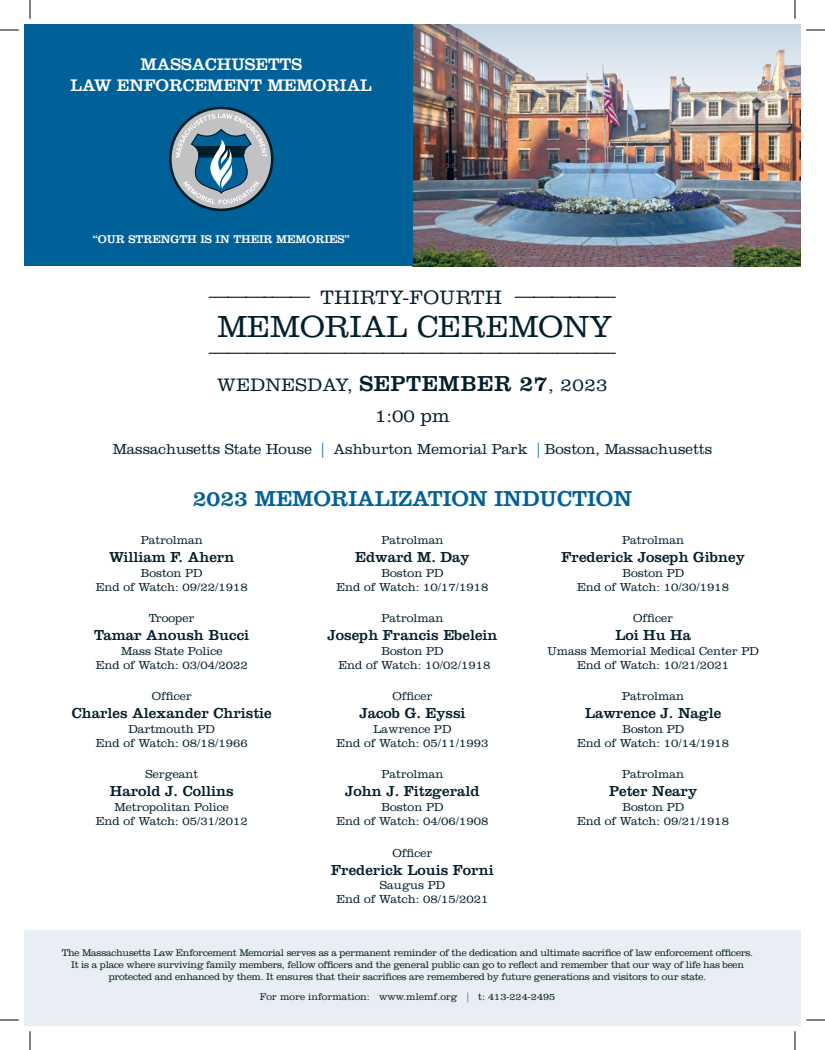
<style>
.page{position:relative;width:825px;height:1050px;background:#fff}
.page>*{position:absolute;margin:0;border:0;box-sizing:border-box;transform-origin:0 0}
.t1{font:300 31.62px "Clarendon LT Std";color:#031f2c}
.t2{font:22.5px "Clarendon LT Std";color:#006198}
.t3{font:300 20.12px "Clarendon LT Std";letter-spacing:.025em;color:#031f2c}
.t4{font:300 18.75px/30.6px "Clarendon LT Std";letter-spacing:.025em;color:#031f2c;text-align:center}
.t5{font:17.38px/20.9px "Clarendon LT Std";color:#fff;text-align:center}
.t6{font:15px "Clarendon LT Std";color:#031f2c}
.t7{font:300 15px "Clarendon LT Std";color:#031f2c}
.t8{font:300 12px/14.4px "Clarendon LT Std";color:#031f2c;text-align:center}
.t9{font:11.62px "Clarendon LT Std";color:#fff}
.t10{font:300 10px/12px "Clarendon LT Std";letter-spacing:-.025em;color:#031f2c;text-align:center}
.t11{font:300 10px "Clarendon LT Std";color:#031f2c}
.s1{font-weight:400;font-size:22.5px}
.s2{color:#006198}
</style>
<div class="page">
<div style="left:412px;top:24px;width:389px;height:242px;background:#231f20;opacity:.2"></div>
<div style="left:24px;top:930px;width:777px;height:96px;background:#e9eef5"></div>
<div style="left:24px;top:24px;width:388px;height:242px;background:#006198"></div>
<svg style="left:170px;top:108px;width:102px;height:102px"></svg>
<div style="left:169px;top:107px;width:104px;height:104px;border:3px solid #001f2d;border-radius:50%"></div>
<svg style="left:176px;top:113px;width:91px;height:91px"></svg>
<svg style="left:0;top:29px;width:19px;height:2px"></svg>
<svg style="left:806px;top:29px;width:19px;height:2px"></svg>
<svg style="left:0;top:1019px;width:19px;height:2px"></svg>
<svg style="left:806px;top:1019px;width:19px;height:2px"></svg>
<svg style="left:29px;top:0;width:2px;height:19px"></svg>
<svg style="left:29px;top:1031px;width:2px;height:19px"></svg>
<svg style="left:794px;top:0;width:2px;height:19px"></svg>
<svg style="left:794px;top:1031px;width:2px;height:19px"></svg>
<h3 class="t5" style="left:71px;top:53px;width:303px">MASSACHUSETTS<br>LAW ENFORCEMENT MEMORIAL</h3>
<p class="t9" style="left:93px;top:232px;width:258px">“OUR STRENGTH IS IN THEIR MEMORIES”</p>
<h3 class="t3" style="left:209px;top:285px;width:409px">———–—— THIRTY-FOURTH ———–——</h3>
<h1 class="t1" style="left:217px;top:308px;width:397px">MEMORIAL CEREMONY</h1>
<h3 class="t3" style="left:209px;top:340px;width:409px">—————————————————————</h3>
<h3 class="t4" style="left:217px;top:369px;width:392px">WEDNESDAY, <span class="s1">SEPTEMBER 27</span>, 2023<br>1:00 pm</h3>
<p class="t7" style="left:113px;top:441px;width:601px">Massachusetts State House <span class="s2">|</span> Ashburton Memorial Park <span class="s2">|</span> Boston, Massachusetts</p>
<h2 class="t2" style="left:193px;top:485px;width:441px">2023 MEMORIALIZATION INDUCTION</h2>
<p class="t8" style="left:141px;top:533px;width:64px">Patrolman</p>
<p class="t6" style="left:109px;top:548px;width:127px">William F. Ahern</p>
<p class="t8" style="left:96px;top:565px;width:153px">Boston PD<br>End of Watch: 09/22/1918</p>
<p class="t8" style="left:149px;top:611px;width:47px">Trooper</p>
<p class="t6" style="left:94px;top:626px;width:157px">Tamar Anoush Bucci</p>
<p class="t8" style="left:96px;top:644px;width:153px">Mass State Police<br>End of Watch: 03/04/2022</p>
<p class="t8" style="left:152px;top:689px;width:42px">Officer</p>
<p class="t6" style="left:72px;top:705px;width:202px">Charles Alexander Christie</p>
<p class="t8" style="left:96px;top:722px;width:153px">Dartmouth PD<br>End of Watch: 08/18/1966</p>
<p class="t8" style="left:145px;top:767px;width:54px">Sergeant</p>
<p class="t6" style="left:110px;top:783px;width:125px">Harold J. Collins</p>
<p class="t8" style="left:96px;top:800px;width:153px">Metropolitan Police<br>End of Watch: 05/31/2012</p>
<p class="t8" style="left:381px;top:533px;width:64px">Patrolman</p>
<p class="t6" style="left:355px;top:548px;width:116px">Edward M. Day</p>
<p class="t8" style="left:337px;top:565px;width:153px">Boston PD<br>End of Watch: 10/17/1918</p>
<p class="t8" style="left:381px;top:611px;width:64px">Patrolman</p>
<p class="t6" style="left:327px;top:626px;width:172px">Joseph Francis Ebelein</p>
<p class="t8" style="left:338px;top:644px;width:153px">Boston PD<br>End of Watch: 10/02/1918</p>
<p class="t8" style="left:392px;top:689px;width:42px">Officer</p>
<p class="t6" style="left:359px;top:705px;width:108px">Jacob G. Eyssi</p>
<p class="t8" style="left:337px;top:722px;width:153px">Lawrence PD<br>End of Watch: 05/11/1993</p>
<p class="t8" style="left:381px;top:767px;width:64px">Patrolman</p>
<p class="t6" style="left:345px;top:783px;width:136px">John J. Fitzgerald</p>
<p class="t8" style="left:337px;top:800px;width:153px">Boston PD<br>End of Watch: 04/06/1908</p>
<p class="t8" style="left:392px;top:845px;width:42px">Officer</p>
<p class="t6" style="left:331px;top:861px;width:164px">Frederick Louis Forni</p>
<p class="t8" style="left:337px;top:878px;width:153px">Saugus PD<br>End of Watch: 08/15/2021</p>
<p class="t8" style="left:622px;top:533px;width:64px">Patrolman</p>
<p class="t6" style="left:562px;top:548px;width:185px">Frederick Joseph Gibney</p>
<p class="t8" style="left:577px;top:565px;width:153px">Boston PD<br>End of Watch: 10/30/1918</p>
<p class="t8" style="left:633px;top:611px;width:42px">Officer</p>
<p class="t6" style="left:615px;top:626px;width:77px">Loi Hu Ha</p>
<p class="t8" style="left:548px;top:644px;width:213px">Umass Memorial Medical Center PD<br>End of Watch: 10/21/2021</p>
<p class="t8" style="left:622px;top:689px;width:64px">Patrolman</p>
<p class="t6" style="left:585px;top:705px;width:138px">Lawrence J. Nagle</p>
<p class="t8" style="left:577px;top:722px;width:153px">Boston PD<br>End of Watch: 10/14/1918</p>
<p class="t8" style="left:622px;top:767px;width:64px">Patrolman</p>
<p class="t6" style="left:609px;top:783px;width:89px">Peter Neary</p>
<p class="t8" style="left:577px;top:800px;width:153px">Boston PD<br>End of Watch: 09/21/1918</p>
<p class="t10" style="left:62px;top:946px;width:693px">The Massachusetts Law Enforcement Memorial serves as a permanent reminder of the dedication and ultimate sacrifice of law enforcement officers.<br>It is a place where surviving family members, fellow officers and the general public can go to reflect and remember that our way of life has been protected and enhanced by them. It ensures that their sacrifices are remembered by future generations and visitors to our state.</p>
<p class="t11" style="left:260px;top:991px;width:297px">For more information: www.mlemf.org <span class="s2">|</span> t: 413-224-2495</p>
</div>
